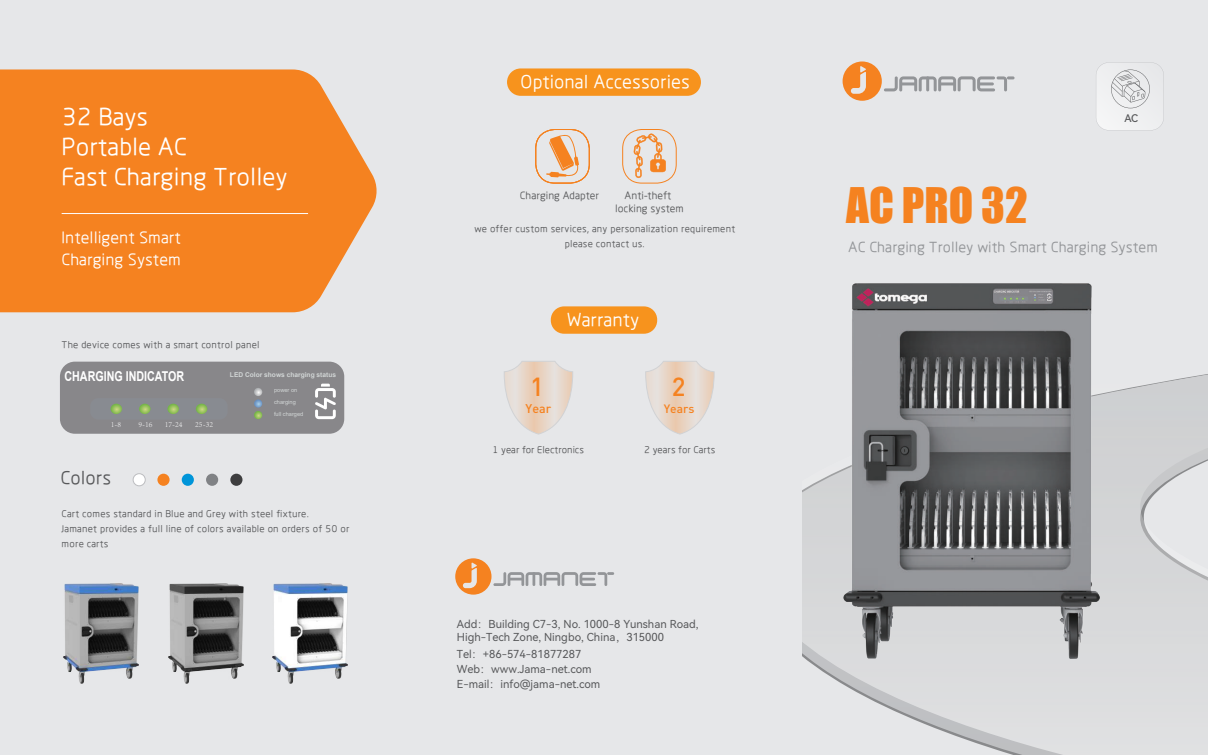
<style>
.page{position:relative;width:1208px;height:755px;background:#fff}
.page>*{position:absolute;margin:0;border:0;box-sizing:border-box;transform-origin:0 0}
.t1{font:45px "Impact";color:#f58220}
.t2{font:500 25.8px "DIN";color:#f58220}
.t3{font:25.1px/30.1px "MF Yue Hei Noncommercial";color:#fff}
.t4{font:19px "MF Yue Hei Noncommercial";color:#fff}
.t5{font:19px "MF Yue Hei Noncommercial";color:#57585a}
.t6{font:16.7px/21.7px "MF Yue Hei Noncommercial";color:#fff}
.t7{font:15px "MF Yue Hei Noncommercial";color:#939598}
.t8{font:700 13.6px "Arial";color:#fff;scale:.79 1}
.t9{font:500 12.5px "DIN";color:#f58220}
.t10{font:500 12px "DIN";color:#f58220}
.t11{font:11px/15.1px "Harmony OS Sans SC";color:#57585a}
.t12{font:10.8px/13px "MF Yue Hei Noncommercial";color:#57585a;text-align:center}
.t13{font:10.6px "Harmony OS Sans SC Medium";color:#57585a}
.t14{font:10px/15px "MF Yue Hei Noncommercial";letter-spacing:.02em;color:#57585a}
.t15{font:10px "MF Yue Hei Noncommercial";color:#57585a}
.t16{font:300 8px "Adobe Song Std";color:#fff}
.t17{font:700 6.6px "Arial";color:#d1d5d5}
.t18{font:5.7px/12.2px "Arial";color:#d1d5d5}
</style>
<div class="page">
<div style="left:0;top:0;width:1208px;height:754px;background:#e6e7e9"></div>
<div style="left:206px;top:473px;width:12px;height:12px;background:#808285;border-radius:6px"></div>
<div style="left:182px;top:473px;width:12px;height:12px;background:#0095d9;border-radius:6px"></div>
<div style="left:157px;top:473px;width:13px;height:12px;background:#f58220;border-radius:6px"></div>
<div style="left:230px;top:473px;width:12px;height:12px;background:#3e3e3f;border-radius:6px"></div>
<div style="left:133px;top:473px;width:12px;height:12px;background:#fff;border-radius:6px"></div>
<div style="left:133px;top:473px;width:12px;height:12px;border:1px solid #bcbdc0;border-radius:6px"></div>
<svg style="left:504px;top:361px;width:69px;height:73px"></svg>
<svg style="left:645px;top:361px;width:69px;height:73px"></svg>
<svg style="left:842px;top:61px;width:172px;height:40px"></svg>
<svg style="left:802px;top:374px;width:405px;height:380px"></svg>
<svg style="left:455px;top:558px;width:159px;height:36px"></svg>
<svg style="left:0;top:69px;width:377px;height:243px;background:#f38a30"></svg>
<hr style="left:62px;top:213px;width:246px;height:1px;background:#fff">
<div style="left:551px;top:306px;width:106px;height:27px;background:#f7931d;border-radius:13px"></div>
<div style="left:507px;top:68px;width:194px;height:28px;background:#f7931d;border-radius:14px"></div>
<svg style="left:1096px;top:62px;width:67px;height:68px"></svg>
<img style="left:63px;top:583px;width:57px;height:101px">
<img style="left:120px;top:583px;width:104px;height:101px">
<img style="left:224px;top:583px;width:124px;height:101px">
<div style="left:60px;top:361px;width:284px;height:72px;background:#88878a;border-radius:15px"></div>
<div style="left:90px;top:398px;width:138px;height:21px;background:#888b91;border-radius:8px"></div>
<svg style="left:111px;top:403px;width:11px;height:11px"></svg>
<svg style="left:139px;top:403px;width:11px;height:11px"></svg>
<svg style="left:167px;top:403px;width:12px;height:11px"></svg>
<svg style="left:196px;top:403px;width:11px;height:11px"></svg>
<svg style="left:254px;top:388px;width:8px;height:31px"></svg>
<svg style="left:315px;top:383px;width:21px;height:36px"></svg>
<div style="left:535px;top:129px;width:54px;height:54px;border:1px solid #f58220;border-radius:19px"></div>
<svg style="left:546px;top:134px;width:33px;height:43px"></svg>
<div style="left:622px;top:129px;width:54px;height:54px;border:1px solid #f58220;border-radius:19px"></div>
<svg style="left:633px;top:133px;width:33px;height:45px"></svg>
<img style="left:843px;top:284px;width:256px;height:373px">
<h3 class="t3" style="left:62px;top:101px;width:228px">32 Bays<br>Portable AC<br>Fast Charging Trolley</h3>
<h3 class="t6" style="left:62px;top:226px;width:121px">Intelligent Smart<br>Charging System</h3>
<p class="t14" style="left:62px;top:337px;width:199px">The device comes with a smart control panel</p>
<h3 class="t8" style="left:65px;top:366px;width:153px">CHARGING INDICATOR</h3>
<p class="t17" style="left:230px;top:370px;width:108px">LED Color shows charging status</p>
<p class="t16" style="left:111px;top:419px;width:12px">1-8</p>
<p class="t16" style="left:138px;top:419px;width:16px">9-16</p>
<p class="t16" style="left:165px;top:419px;width:19px">17-24</p>
<p class="t16" style="left:195px;top:419px;width:19px">25-32</p>
<p class="t18" style="left:274px;top:383px;width:31px">power on charging full charged</p>
<h3 class="t5" style="left:61px;top:466px;width:52px">Colors</h3>
<p class="t14" style="left:62px;top:505px;width:289px">Cart comes standard in Blue and Grey with steel fixture.<br>Jamanet provides a full line of colors available on orders of 50 or more carts</p>
<h3 class="t4" style="left:520px;top:70px;width:171px">Optional Accessories</h3>
<p class="t12" style="left:520px;top:188px;width:81px">Charging Adapter</p>
<p class="t12" style="left:615px;top:188px;width:70px">Anti-theft locking system</p>
<p class="t14" style="left:474px;top:221px;width:262px;text-align:center">we offer custom services, any personalization requirement please contact us.</p>
<h3 class="t4" style="left:567px;top:308px;width:74px">Warranty</h3>
<h2 class="t2" style="left:530px;top:370px;width:15px">1</h2>
<p class="t9" style="left:525px;top:400px;width:27px">Year</p>
<p class="t15" style="left:492px;top:443px;width:93px">1 year for Electronics</p>
<h2 class="t2" style="left:671px;top:370px;width:15px">2</h2>
<p class="t10" style="left:664px;top:400px;width:32px">Years</p>
<p class="t15" style="left:644px;top:443px;width:73px">2 years for Carts</p>
<p class="t11" style="left:457px;top:616px;width:243px;line-height:13.2px">Add：Building C7-3, No. 1000-8 Yunshan Road,<br>High-Tech Zone, Ningbo, China，315000</p>
<p class="t11" style="left:457px;top:645px;width:145px">Tel：+86-574-81877287<br>Web：www.Jama-net.com<br>E-mail：info@jama-net.com</p>
<h1 class="t1" style="left:846px;top:170px;width:183px">AC PRO 32</h1>
<p class="t13" style="left:1124px;top:110px;width:15px">AC</p>
<h3 class="t7" style="left:848px;top:238px;width:311px">AC Charging Trolley with Smart Charging System</h3>
</div>
